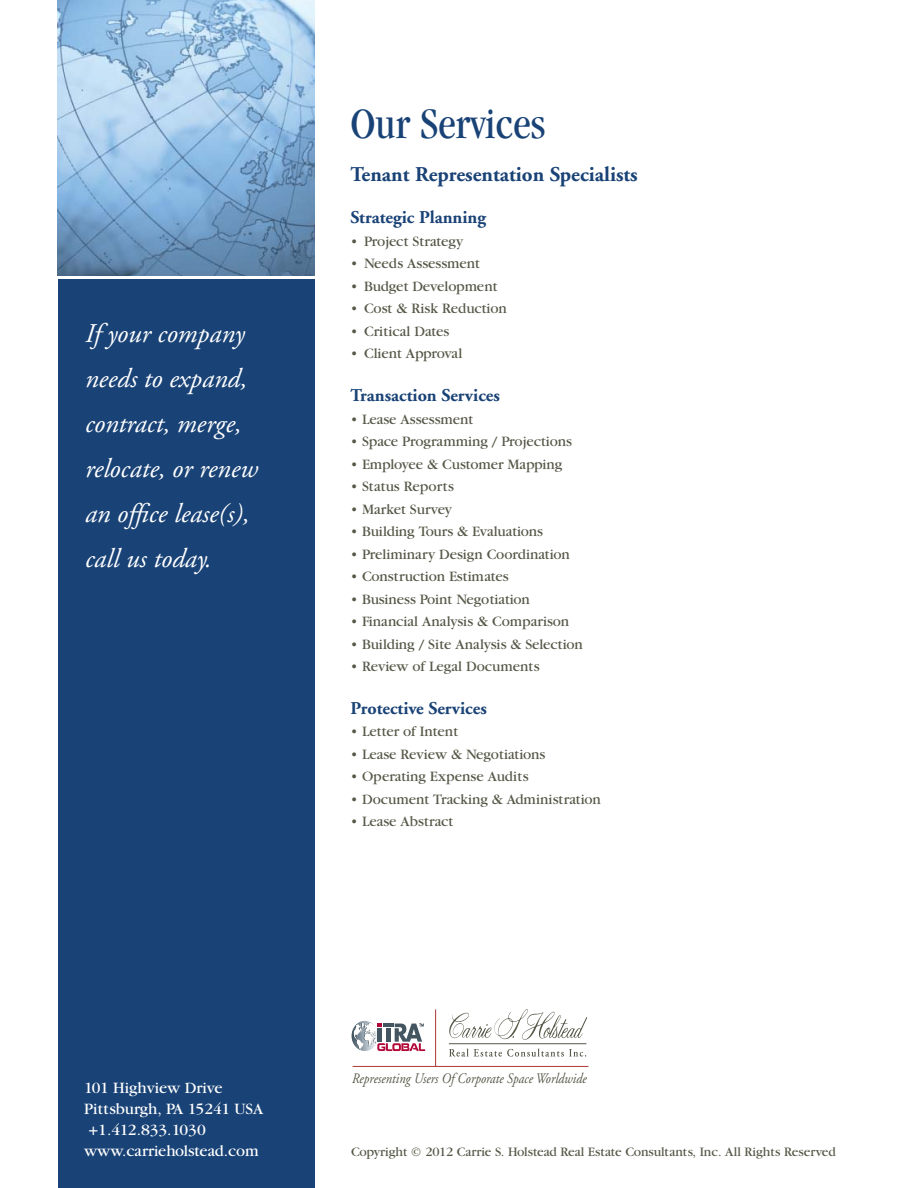
<style>
.page{position:relative;width:918px;height:1188px;background:#fff}
.page>*{position:absolute;margin:0;border:0;box-sizing:border-box;transform-origin:0 0}
.t1{font:condensed 45px "Garamond";color:#194276}
.t2{font:italic 27px/45px "Adobe Garamond";color:#fff}
.t3{font:700 21px "Adobe Garamond";color:#194276}
.t4{font:700 18px "Adobe Garamond";color:#194276}
.t5{font:16.5px/21px "Garamond";color:#fff}
.t6{font:15px "Garamond";color:#565747}
.t7{font:italic 14.55px "Adobe Garamond";color:#565747;scale:.88 1}
.t8{font:13.5px "Garamond";color:#565747}
</style>
<div class="page">
<div style="left:58px;top:279px;width:256px;height:909px;background:#194276"></div>
<img style="left:58px;top:0;width:256px;height:276px">
<img style="left:449px;top:1009px;width:138px;height:36px">
<svg style="left:449px;top:1048px;width:137px;height:9px"></svg>
<hr style="left:449px;top:1043px;width:137px;height:1px;background:#565747">
<svg style="left:352px;top:1021px;width:26px;height:30px"></svg>
<svg style="left:353px;top:1022px;width:72px;height:29px"></svg>
<hr style="left:435px;top:1009px;width:1px;height:57px;background:#ab3736">
<hr style="left:353px;top:1066px;width:235px;height:1px;background:#ab3736">
<h2 class="t2" style="left:84px;top:313px;width:174px">If your company needs to expand, contract, merge, relocate, or renew an office lease(s), call us today.</h2>
<h1 class="t1" style="left:351px;top:106px;width:196px">Our Services</h1>
<h3 class="t3" style="left:351px;top:165px;width:289px">Tenant Representation Specialists</h3>
<p class="t4" style="left:351px;top:210px;width:137px">Strategic Planning</p>
<p class="t6" style="left:351px;top:236px;width:114px">• Project Strategy</p>
<p class="t6" style="left:351px;top:258px;width:131px">• Needs Assessment</p>
<p class="t6" style="left:351px;top:281px;width:148px">• Budget Development</p>
<p class="t6" style="left:351px;top:303px;width:158px">• Cost &amp; Risk Reduction</p>
<p class="t6" style="left:351px;top:326px;width:100px">• Critical Dates</p>
<p class="t6" style="left:351px;top:348px;width:113px">• Client Approval</p>
<p class="t4" style="left:351px;top:388px;width:151px">Transaction Services</p>
<p class="t6" style="left:351px;top:414px;width:124px">• Lease Assessment</p>
<p class="t6" style="left:351px;top:436px;width:223px">• Space Programming / Projections</p>
<p class="t6" style="left:351px;top:459px;width:213px">• Employee &amp; Customer Mapping</p>
<p class="t6" style="left:351px;top:481px;width:105px">• Status Reports</p>
<p class="t6" style="left:351px;top:504px;width:103px">• Market Survey</p>
<p class="t6" style="left:351px;top:526px;width:194px">• Building Tours &amp; Evaluations</p>
<p class="t6" style="left:351px;top:549px;width:221px">• Preliminary Design Coordination</p>
<p class="t6" style="left:351px;top:571px;width:160px">• Construction Estimates</p>
<p class="t6" style="left:351px;top:594px;width:181px">• Business Point Negotiation</p>
<p class="t6" style="left:351px;top:616px;width:220px">• Financial Analysis &amp; Comparison</p>
<p class="t6" style="left:351px;top:639px;width:234px">• Building / Site Analysis &amp; Selection</p>
<p class="t6" style="left:351px;top:661px;width:191px">• Review of Legal Documents</p>
<p class="t4" style="left:351px;top:701px;width:138px">Protective Services</p>
<p class="t6" style="left:351px;top:726px;width:109px">• Letter of Intent</p>
<p class="t6" style="left:351px;top:749px;width:196px">• Lease Review &amp; Negotiations</p>
<p class="t6" style="left:351px;top:771px;width:180px">• Operating Expense Audits</p>
<p class="t6" style="left:351px;top:794px;width:252px">• Document Tracking &amp; Administration</p>
<p class="t6" style="left:351px;top:816px;width:104px">• Lease Abstract</p>
<p class="t5" style="left:84px;top:1079px;width:181px">101 Highview Drive<br>Pittsburgh, PA 15241 USA +1.412.833.1030 www.carrieholstead.com</p>
<p class="t7" style="left:352px;top:1072px;width:268px">Representing Users Of Corporate Space Worldwide</p>
<p class="t8" style="left:351px;top:1147px;width:486px">Copyright © 2012 Carrie S. Holstead Real Estate Consultants, Inc. All Rights Reserved</p>
</div>
